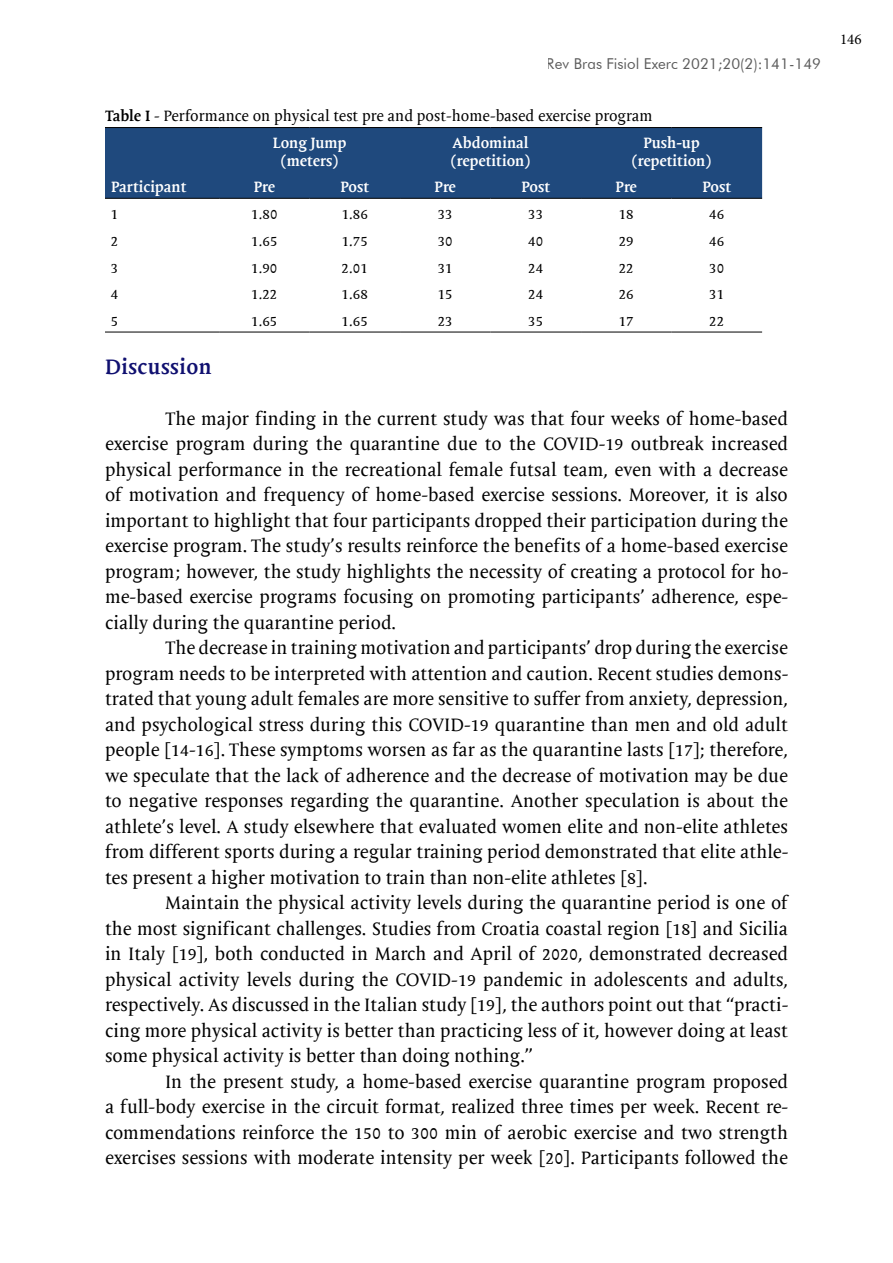
<style>
.page{position:relative;width:893px;height:1263px;background:#fff}
.page>*{position:absolute;margin:0;border:0;box-sizing:border-box;transform-origin:0 0}
.t1{font:700 21px "Mantika Book W01";letter-spacing:.02em;color:#101070}
.t2{font:18px/25.5px "Mantika Book W01";color:#000;text-align:justify}
.t3{font:15px/27.2px "Mantika Book W01";color:#000}
.t4{font:700 15px/17.2px "Mantika Book W01";color:#fff}
.t5{font:15px "Futura BT";color:#000}
.t6{font:15px "Minion Pro";color:#000}
.s1{font-weight:700}
.s2{font-weight:700;color:#fff}
.s3{font-style:italic}
</style>
<div class="page">
<div style="left:105px;top:128px;width:657px;height:70px;background:#1f497d"></div>
<hr style="left:105px;top:332px;width:114px;height:1px;background:#000">
<hr style="left:219px;top:332px;width:91px;height:1px;background:#000">
<hr style="left:310px;top:332px;width:90px;height:1px;background:#000">
<hr style="left:400px;top:332px;width:90px;height:1px;background:#000">
<hr style="left:490px;top:332px;width:91px;height:1px;background:#000">
<hr style="left:581px;top:332px;width:91px;height:1px;background:#000">
<hr style="left:672px;top:332px;width:90px;height:1px;background:#000">
<hr style="left:105px;top:127px;width:114px;height:1px;background:#000">
<hr style="left:219px;top:127px;width:91px;height:1px;background:#000">
<hr style="left:310px;top:127px;width:90px;height:1px;background:#000">
<hr style="left:400px;top:127px;width:90px;height:1px;background:#000">
<hr style="left:490px;top:127px;width:91px;height:1px;background:#000">
<hr style="left:581px;top:127px;width:91px;height:1px;background:#000">
<hr style="left:672px;top:127px;width:90px;height:1px;background:#000">
<hr style="left:105px;top:198px;width:114px;height:1px;background:#000">
<hr style="left:219px;top:198px;width:91px;height:1px;background:#000">
<hr style="left:310px;top:198px;width:90px;height:1px;background:#000">
<hr style="left:400px;top:198px;width:90px;height:1px;background:#000">
<hr style="left:490px;top:198px;width:91px;height:1px;background:#000">
<hr style="left:581px;top:198px;width:91px;height:1px;background:#000">
<hr style="left:672px;top:198px;width:90px;height:1px;background:#000">
<p class="t5" style="left:547px;top:55px;width:276px">Rev Bras Fisiol Exerc 2021;20(2):141-149</p>
<p class="t3" style="left:273px;top:103px;width:381px;text-indent:-168px"><span class="s1">Table I</span> - Performance on physical test pre and post-home-based exercise program<br><span class="s2">Long Jump</span></p>
<p class="t4" style="left:281px;top:152px;width:59px">(meters)</p>
<p class="t4" style="left:451px;top:135px;width:81px">Abdominal (repetition)</p>
<p class="t4" style="left:632px;top:135px;width:81px;text-align:center">Push-up (repetition)</p>
<p class="t4" style="left:111px;top:179px;width:77px">Participant</p>
<p class="t4" style="left:254px;top:179px;width:23px">Pre</p>
<p class="t4" style="left:340px;top:179px;width:30px">Post</p>
<p class="t4" style="left:435px;top:179px;width:23px">Pre</p>
<p class="t4" style="left:521px;top:179px;width:30px">Post</p>
<p class="t4" style="left:616px;top:179px;width:23px">Pre</p>
<p class="t4" style="left:702px;top:179px;width:30px">Post</p>
<p class="t3" style="left:111px;top:200px;width:9px">1</p>
<p class="t3" style="left:251px;top:200px;width:28px">1<span class="s3">.</span>80</p>
<p class="t3" style="left:342px;top:200px;width:28px">1<span class="s3">.</span>86</p>
<p class="t3" style="left:438px;top:200px;width:16px">33</p>
<p class="t3" style="left:528px;top:200px;width:16px">33</p>
<p class="t3" style="left:619px;top:200px;width:16px">18</p>
<p class="t3" style="left:709px;top:200px;width:16px">46</p>
<p class="t3" style="left:111px;top:227px;width:9px">2</p>
<p class="t3" style="left:251px;top:227px;width:28px">1<span class="s3">.</span>65</p>
<p class="t3" style="left:342px;top:227px;width:28px">1<span class="s3">.</span>75</p>
<p class="t3" style="left:438px;top:227px;width:16px">30</p>
<p class="t3" style="left:528px;top:227px;width:16px">40</p>
<p class="t3" style="left:619px;top:227px;width:16px">29</p>
<p class="t3" style="left:709px;top:227px;width:16px">46</p>
<p class="t3" style="left:111px;top:254px;width:9px">3</p>
<p class="t3" style="left:251px;top:254px;width:28px">1<span class="s3">.</span>90</p>
<p class="t3" style="left:342px;top:254px;width:28px">2<span class="s3">.</span>01</p>
<p class="t3" style="left:438px;top:254px;width:16px">31</p>
<p class="t3" style="left:528px;top:254px;width:16px">24</p>
<p class="t3" style="left:619px;top:254px;width:16px">22</p>
<p class="t3" style="left:709px;top:254px;width:16px">30</p>
<p class="t3" style="left:111px;top:281px;width:9px">4</p>
<p class="t3" style="left:251px;top:281px;width:28px">1<span class="s3">.</span>22</p>
<p class="t3" style="left:342px;top:281px;width:28px">1<span class="s3">.</span>68</p>
<p class="t3" style="left:438px;top:281px;width:16px">15</p>
<p class="t3" style="left:528px;top:281px;width:16px">24</p>
<p class="t3" style="left:619px;top:281px;width:16px">26</p>
<p class="t3" style="left:709px;top:281px;width:16px">31</p>
<p class="t3" style="left:111px;top:307px;width:9px">5</p>
<p class="t3" style="left:251px;top:307px;width:28px">1<span class="s3">.</span>65</p>
<p class="t3" style="left:342px;top:307px;width:28px">1<span class="s3">.</span>65</p>
<p class="t3" style="left:438px;top:307px;width:16px">23</p>
<p class="t3" style="left:528px;top:307px;width:16px">35</p>
<p class="t3" style="left:619px;top:307px;width:16px">17</p>
<p class="t3" style="left:709px;top:307px;width:16px">22</p>
<p class="t1" style="left:105px;top:354px;width:108px">Discussion</p>
<p class="t2" style="left:105px;top:406px;width:685px;text-indent:60px">The major finding in the current study was that four weeks of home-based exercise program during the quarantine due to the COVID-19 outbreak increased physical performance in the recreational female futsal team, even with a decrease of motivation and frequency of home-based exercise sessions. Moreover, it is also important to highlight that four participants dropped their participation during the exercise program. The study’s results reinforce the benefits of a home-based exercise program; however, the study highlights the necessity of creating a protocol for ho&shy;me-based exercise programs focusing on promoting participants’ adherence, espe&shy;cially during the quarantine period.</p>
<p class="t2" style="left:105px;top:635px;width:685px;text-indent:60px">The decrease in training motivation and participants’ drop during the exercise program needs to be interpreted with attention and caution. Recent studies demons&shy;trated that young adult females are more sensitive to suffer from anxiety, depression, and psychological stress during this COVID-19 quarantine than men and old adult people [14-16]. These symptoms worsen as far as the quarantine lasts [17]; therefore, we speculate that the lack of adherence and the decrease of motivation may be due to negative responses regarding the quarantine. Another speculation is about the athlete’s level. A study elsewhere that evaluated women elite and non-elite athletes from different sports during a regular training period demonstrated that elite athle&shy;tes present a higher motivation to train than non-elite athletes [8].</p>
<p class="t2" style="left:105px;top:890px;width:685px;text-indent:60px">Maintain the physical activity levels during the quarantine period is one of the most significant challenges. Studies from Croatia coastal region [18] and Sicilia in Italy [19], both conducted in March and April of 2020, demonstrated decreased physical activity levels during the COVID-19 pandemic in adolescents and adults, respectively. As discussed in the Italian study [19], the authors point out that “practi&shy;cing more physical activity is better than practicing less of it, however doing at least some physical activity is better than doing nothing.”</p>
<p class="t2" style="left:105px;top:1069px;width:685px;text-indent:60px">In the present study, a home-based exercise quarantine program proposed a full-body exercise in the circuit format, realized three times per week. Recent re&shy;commendations reinforce the 150 to 300 min of aerobic exercise and two strength exercises sessions with moderate intensity per week [20]. Participants followed the</p>
<p class="t6" style="left:840px;top:29px;width:23px">146</p>
</div>
